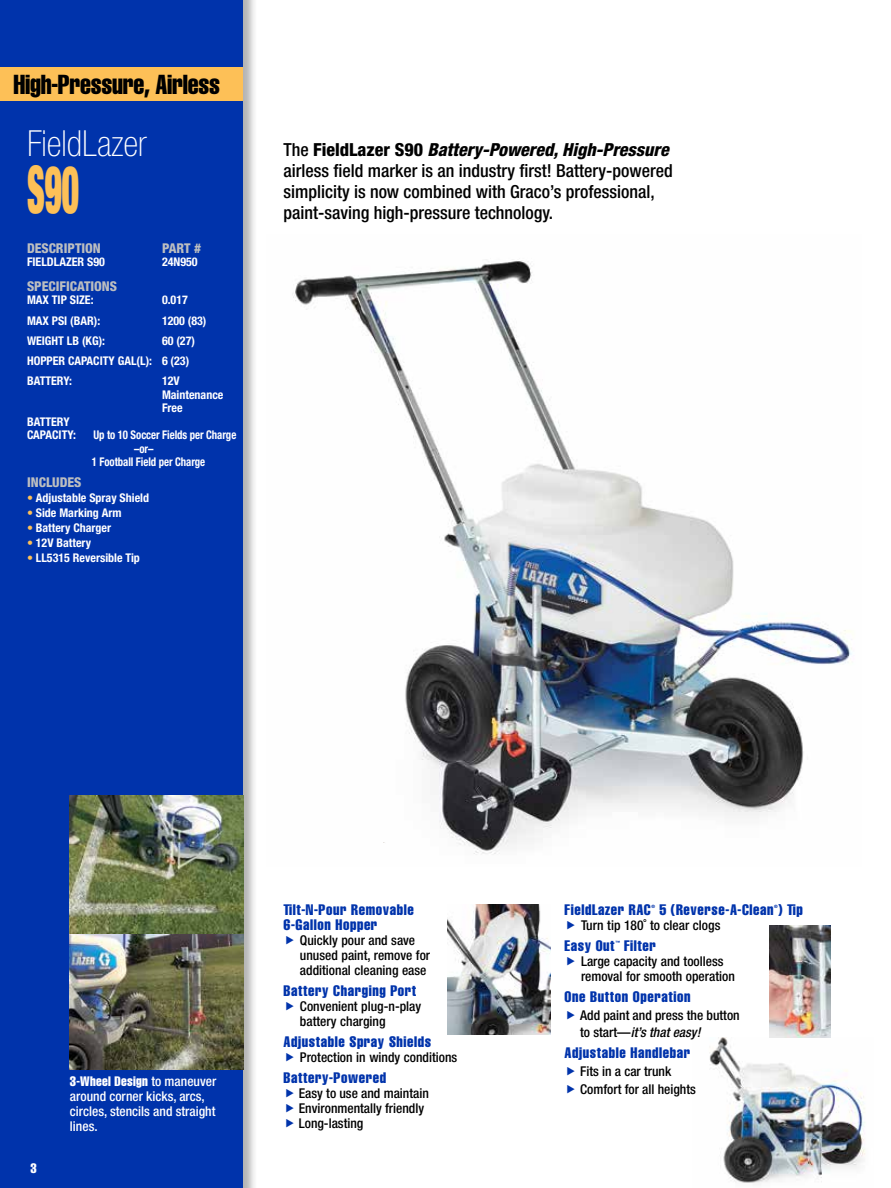
<style>
.page{position:relative;width:891px;height:1188px;background:#fff}
.page>*{position:absolute;margin:0;border:0;box-sizing:border-box;transform-origin:0 0}
.t1{font:900 condensed 66px "Helvetica Neue LT Std";color:#fdc057;scale:.5 1}
.t2{font:100 condensed 36px "Helvetica Neue LT Std";color:#fff}
.t3{font:27px "Helvetica LT Std Comp";letter-spacing:-.01em;color:#000;scale:.95 1}
.t4{font:500 condensed 18px/21px "Helvetica Neue LT Std";color:#000}
.t5{font:15px/15px "Helvetica LT Std Comp";letter-spacing:.04em;color:#0033ab}
.t6{font:500 condensed 13.5px/15px "Helvetica Neue LT Std";color:#000}
.t7{font:500 condensed 13.5px/15px "Helvetica Neue LT Std";color:#fff}
.t8{font:800 condensed 13.5px "Helvetica Neue LT Std";color:#bcbec0}
.t9{font:13.5px "Helvetica LT Std Comp";letter-spacing:.02em;color:#fff}
.t10{font:700 condensed 12px/13.5px "Helvetica Neue LT Std";color:#fff}
.t11{font:700 condensed 12px "Helvetica Neue LT Std";color:#fff;scale:.9 1}
.t12{font:4.5px "Helvetica LT Std Comp";color:#0033ab}
.s1{color:#fdc057}
.s2{font-weight:800}
.s3{font-weight:800;font-style:italic}
.s4{font-family:"Helvetica Neue LT Std";font-weight:500;font-stretch:condensed}
.s5{font-style:italic}
</style>
<div class="page">
<img style="left:293px;top:259px;width:559px;height:596px">
<div style="left:0;top:0;width:257px;height:1188px;background:#000;opacity:.3"></div>
<div style="left:0;top:0;width:243px;height:1188px;background:#0033ab"></div>
<div style="left:0;top:68px;width:243px;height:33px;background:#fdc057"></div>
<img style="left:70px;top:795px;width:173px;height:275px">
<img style="left:709px;top:1037px;width:156px;height:146px">
<img style="left:769px;top:925px;width:62px;height:112px">
<img style="left:447px;top:904px;width:103px;height:131px">
<h3 class="t3" style="left:14px;top:67px;width:219px">High-Pressure, Airless</h3>
<h2 class="t2" style="left:27px;top:123px;width:121px">FieldLazer</h2>
<h1 class="t1" style="left:27px;top:147px;width:106px">S90</h1>
<p class="t8" style="left:27px;top:239px;width:75px">DESCRIPTION</p>
<p class="t8" style="left:162px;top:239px;width:41px">PART #</p>
<p class="t10" style="left:27px;top:255px;width:79px">FIELDLAZER S90</p>
<p class="t10" style="left:162px;top:255px;width:37px">24N950</p>
<p class="t8" style="left:27px;top:278px;width:92px">SPECIFICATIONS</p>
<p class="t10" style="left:27px;top:293px;width:68px">MAX TIP SIZE:</p>
<p class="t10" style="left:162px;top:293px;width:27px">0.017</p>
<p class="t10" style="left:27px;top:313px;width:75px">MAX PSI (BAR):</p>
<p class="t10" style="left:162px;top:313px;width:46px">1200 (83)</p>
<p class="t10" style="left:27px;top:334px;width:80px">WEIGHT LB (KG):</p>
<p class="t10" style="left:27px;top:330px;width:170px;line-height:20.2px;text-indent:135px">60 (27)<br>HOPPER CAPACITY GAL(L): 6 (23)<br>BATTERY:</p>
<p class="t10" style="left:162px;top:374px;width:63px">12V<br>Maintenance<br>Free</p>
<p class="t10" style="left:27px;top:415px;width:51px">BATTERY<br>CAPACITY:</p>
<p class="t11" style="left:93px;top:428px;width:160px">Up to 10 Soccer Fields per Charge</p>
<p class="t11" style="left:134px;top:441px;width:23px">–or–</p>
<p class="t11" style="left:92px;top:455px;width:128px">1 Football Field per Charge</p>
<p class="t8" style="left:27px;top:473px;width:56px">INCLUDES</p>
<p class="t10" style="left:27px;top:490px;width:124px"><span class="s1">•</span> Adjustable Spray Shield</p>
<p class="t10" style="left:27px;top:505px;width:96px"><span class="s1">•</span> Side Marking Arm</p>
<p class="t10" style="left:27px;top:520px;width:86px"><span class="s1">•</span> Battery Charger</p>
<p class="t10" style="left:27px;top:535px;width:66px"><span class="s1">•</span> 12V Battery</p>
<p class="t10" style="left:27px;top:550px;width:114px"><span class="s1">•</span> LL5315 Reversible Tip</p>
<h3 class="t4" style="left:284px;top:139px;width:391px">The <span class="s2">FieldLazer S90</span> <span class="s3">Battery-Powered, High-Pressure </span>airless field marker is an industry first! Battery-powered simplicity is now combined with Graco’s professional, paint-saving high-pressure technology.</h3>
<p class="t9" style="left:31px;top:1159px;width:8px">3</p>
<p class="t9" style="left:70px;top:1072px;width:148px">3-Wheel Design <span class="s4">to maneuver</span></p>
<p class="t7" style="left:70px;top:1088px;width:147px">around corner kicks, arcs, circles, stencils and straight lines.</p>
<p class="t5" style="left:284px;top:902px;width:132px">Tilt-N-Pour Removable<br>6-Gallon Hopper</p>
<p class="t6" style="left:300px;top:933px;width:132px">Quickly pour and save unused paint, remove for additional cleaning ease</p>
<p class="t5" style="left:284px;top:983px;width:134px">Battery Charging Port</p>
<p class="t6" style="left:300px;top:999px;width:123px">Convenient plug-n-play battery charging</p>
<p class="t5" style="left:284px;top:1034px;width:149px">Adjustable Spray Shields</p>
<p class="t6" style="left:300px;top:1050px;width:159px">Protection in windy conditions</p>
<p class="t5" style="left:284px;top:1070px;width:104px">Battery-Powered</p>
<p class="t6" style="left:299px;top:1086px;width:132px">Easy to use and maintain<br>Environmentally friendly<br>Long-lasting</p>
<p class="t5" style="left:565px;top:902px;width:88px">FieldLazer RAC</p>
<p class="t12" style="left:651px;top:903px;width:5px">®</p>
<p class="t5" style="left:659px;top:902px;width:145px">5 (Reverse-A-Clean ) Tip</p>
<p class="t12" style="left:774px;top:903px;width:5px">®</p>
<p class="t6" style="left:581px;top:918px;width:141px">Turn tip 180˚ to clear clogs</p>
<p class="t5" style="left:565px;top:938px;width:52px">Easy Out</p>
<p class="t12" style="left:615px;top:939px;width:6px">™</p>
<p class="t5" style="left:624px;top:938px;width:33px">Filter</p>
<p class="t6" style="left:581px;top:954px;width:155px">Large capacity and toolless removal for smooth operation</p>
<p class="t5" style="left:565px;top:989px;width:127px">One Button Operation</p>
<p class="t6" style="left:580px;top:1007px;width:161px;line-height:16.5px">Add paint and press the button to start—<span class="s5">it’s that easy!</span></p>
<p class="t5" style="left:565px;top:1045px;width:127px">Adjustable Handlebar</p>
<p class="t6" style="left:580px;top:1062px;width:117px;line-height:18px">Fits in a car trunk<br>Comfort for all heights</p>
</div>
